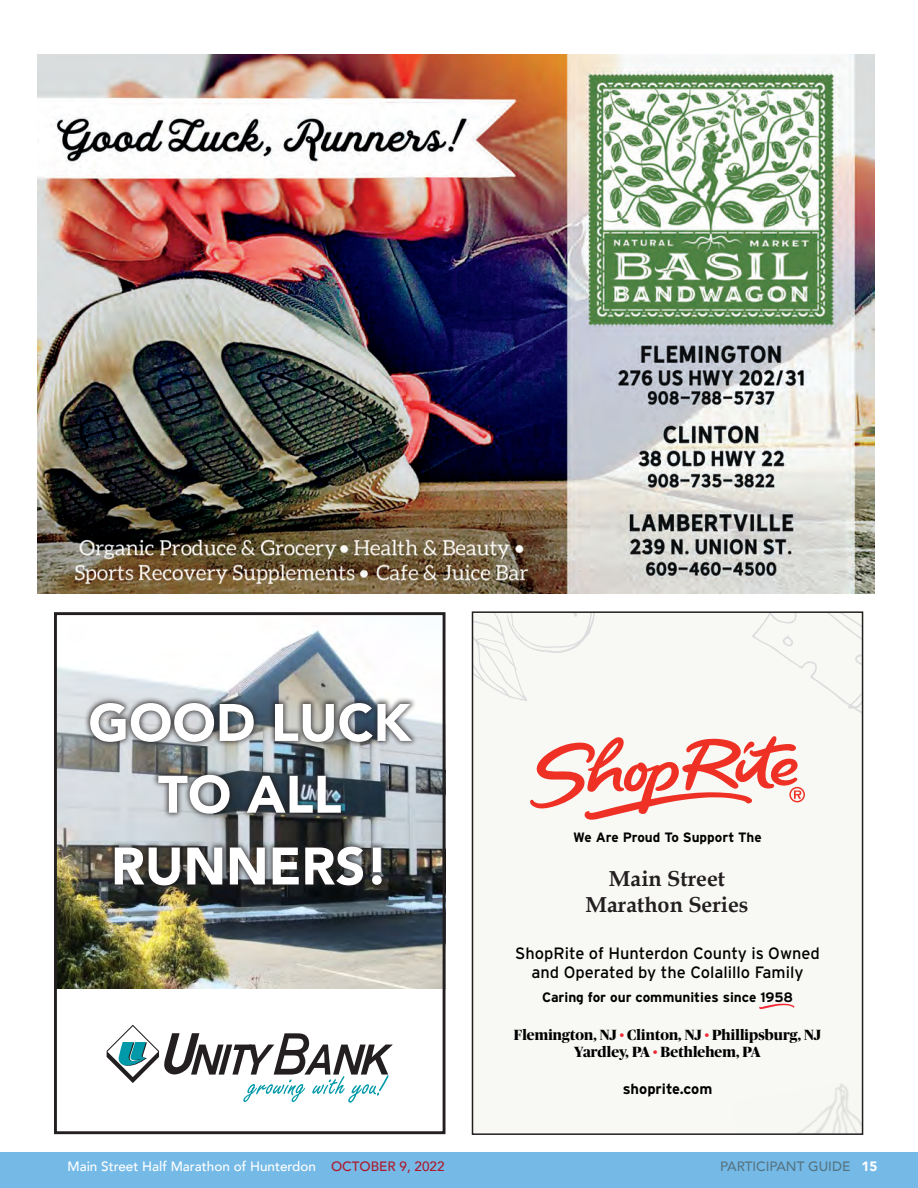
<style>
.page{position:relative;width:918px;height:1188px;background:#fff}
.page>*{position:absolute;margin:0;border:0;box-sizing:border-box;transform-origin:0 0}
.t1{font:900 52.2px "Avenir";color:#fff}
.t2{font:700 21.6px/26px "Book Antiqua";color:#231f20;text-align:center}
.t3{font:16.35px/19.6px "Interstate";color:#000;text-align:center}
.t4{font:700 14.7px/17.1px "Publico Banner";letter-spacing:.01em;color:#000;text-align:center}
.t5{font:700 14.7px "Interstate";color:#000}
.t6{font:700 13.65px "Interstate";color:#000}
.t7{font:500 13.5px "Avenir";color:#fff}
.t8{font:700 13.5px "Interstate";color:#000}
.t9{font:500 13.5px "Avenir";color:#557482}
.s1{color:#ee2b37}
.s2{color:#ad182c}
.s3{font-weight:900;color:#fff}
</style>
<div class="page">
<div style="left:0;top:1152px;width:918px;height:36px;background:#75bae7"></div>
<img style="left:58px;top:630px;width:384px;height:358px">
<svg style="left:107px;top:1025px;width:286px;height:78px"></svg>
<div style="left:54px;top:612px;width:392px;height:522px;border:3px solid #231f20"></div>
<div style="left:83px;top:697px;width:335px;height:195px;background:#231f20;opacity:.75"></div>
<div style="left:472px;top:612px;width:391px;height:522px;background:#f8f8f4"></div>
<svg style="left:752px;top:614px;width:108px;height:98px"></svg>
<svg style="left:530px;top:736px;width:275px;height:84px"></svg>
<svg style="left:759px;top:1004px;width:35px;height:5px"></svg>
<svg style="left:475px;top:614px;width:120px;height:87px"></svg>
<img style="left:800px;top:1083px;width:60px;height:49px">
<div style="left:472px;top:611px;width:391px;height:524px;border:2px solid #231f20"></div>
<img style="left:38px;top:54px;width:836px;height:540px">
<p class="t1" style="left:88px;top:678px;width:324px">GOOD LUCK</p>
<p class="t1" style="left:158px;top:750px;width:185px">TO ALL</p>
<p class="t1" style="left:111px;top:822px;width:279px">RUNNERS!</p>
<p class="t8" style="left:573px;top:830px;width:190px">We Are Proud To Support The</p>
<p class="t2" style="left:585px;top:865px;width:165px">Main Street<br>Marathon Series</p>
<p class="t3" style="left:515px;top:943px;width:306px">ShopRite of Hunterdon County is Owned and Operated by the Colalillo Family</p>
<p class="t6" style="left:542px;top:989px;width:252px">Caring for our communities since 1958</p>
<p class="t4" style="left:514px;top:1025px;width:309px">Flemington, NJ <span class="s1">•</span> Clinton, NJ <span class="s1">•</span> Phillipsburg, NJ<br>Yardley, PA <span class="s1">•</span> Bethlehem, PA</p>
<p class="t5" style="left:623px;top:1081px;width:91px">shoprite.com</p>
<p class="t7" style="left:68px;top:1155px;width:379px">Main Street Half Marathon of Hunterdon <span class="s2">OCTOBER 9, 2022</span></p>
<p class="t9" style="left:720px;top:1155px;width:159px">PARTICIPANT GUIDE <span class="s3">15</span></p>
</div>
